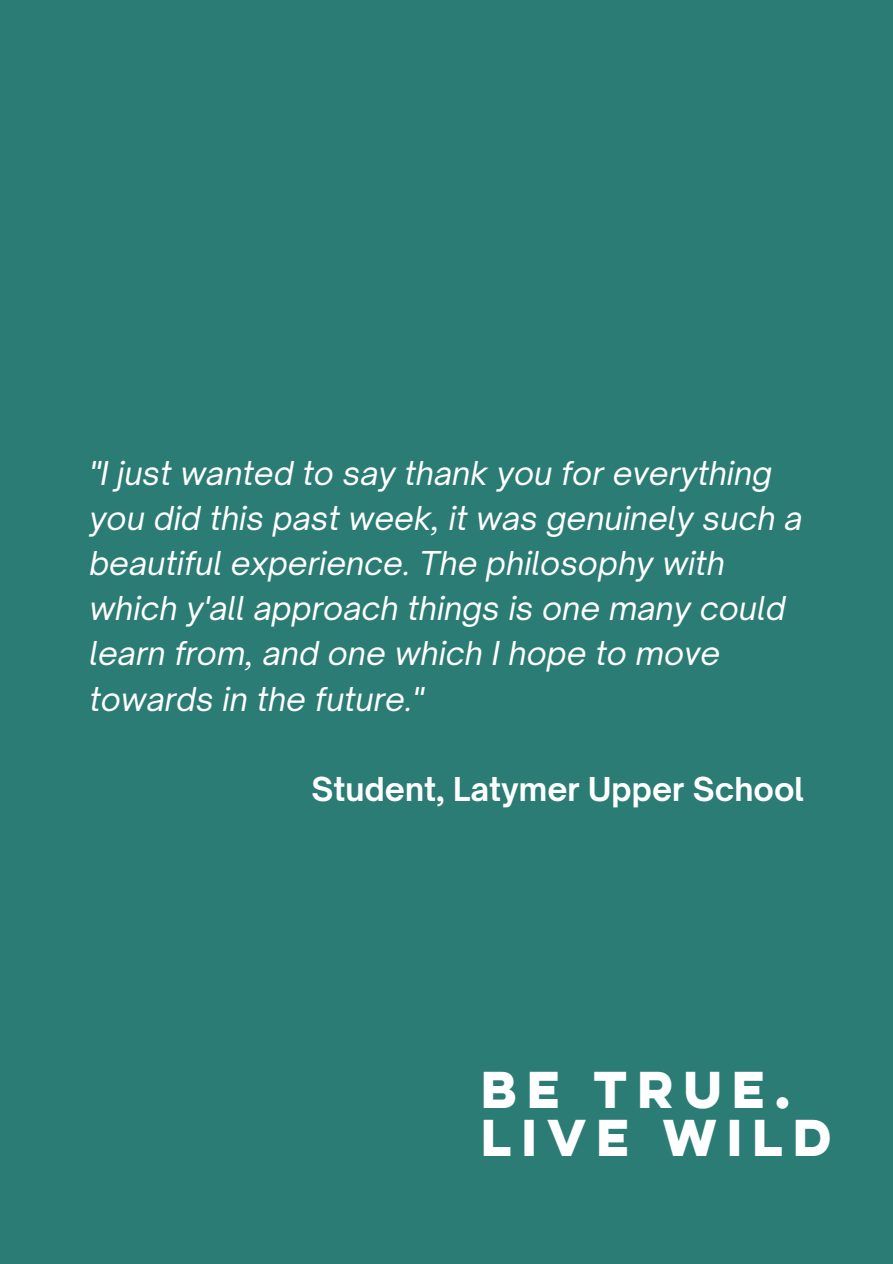
<style>
.page{position:relative;width:893px;height:1264px;background:#fff}
.page>*{position:absolute;margin:0;border:0;box-sizing:border-box;transform-origin:0 0}
.t1{font:700 46.35px "Lulo Clean W01 One";color:#fff}
.t2{font:italic 31.5px/45px "Open Sauce One";color:#fff}
.t3{font:700 31.5px "Open Sauce One";color:#fff}
</style>
<div class="page">
<div style="left:0;top:0;width:892px;height:1263px;background:#2b7c74"></div>
<p class="t2" style="left:89px;top:451px;width:714px">"I just wanted to say thank you for everything you did this past week, it was genuinely such a beautiful experience. The philosophy with which y'all approach things is one many could learn from, and one which I hope to move towards in the future."</p>
<p class="t3" style="left:311px;top:769px;width:494px">Student, Latymer Upper School</p>
<p class="t1" style="left:481px;top:1053px;width:321px">BE TRUE.</p>
<p class="t1" style="left:481px;top:1102px;width:362px">LIVE WILD</p>
</div>
